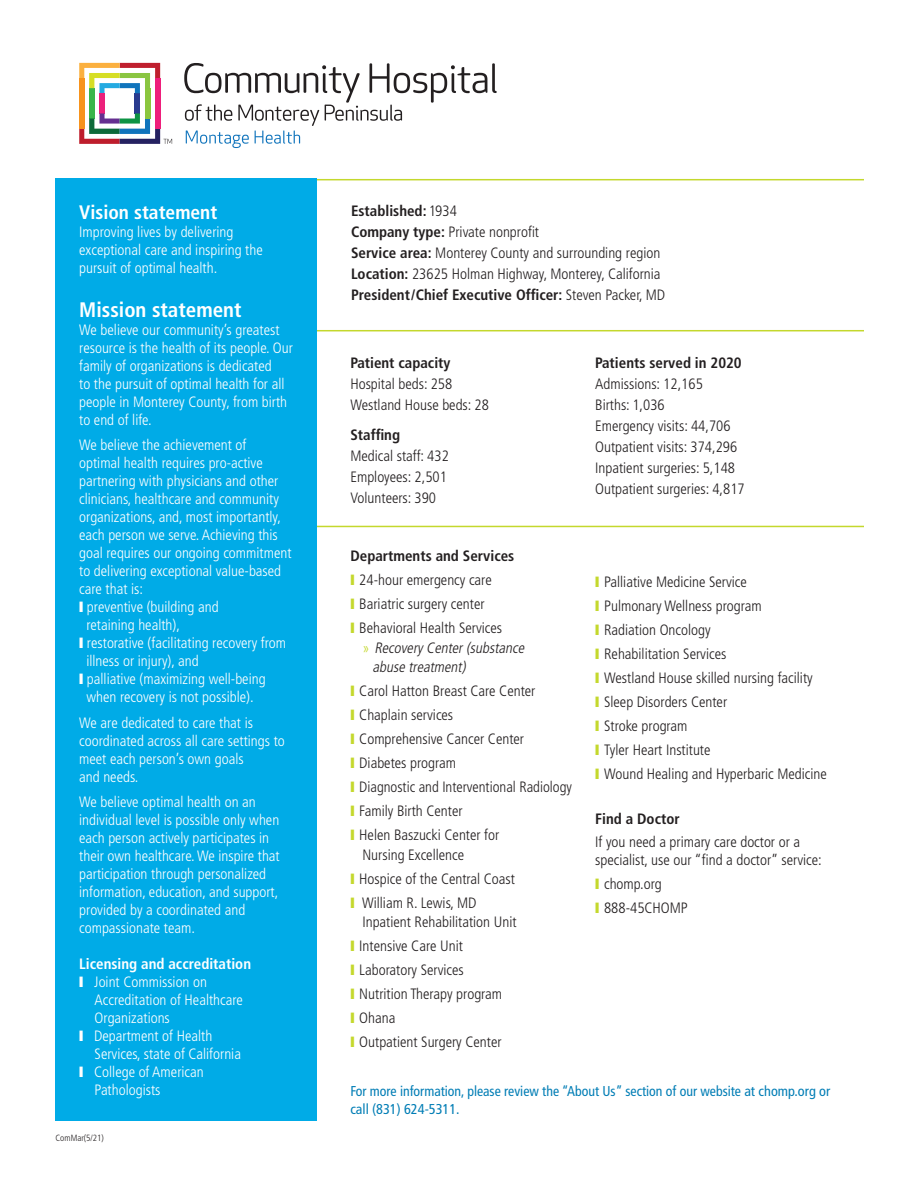
<style>
.page{position:relative;width:918px;height:1188px;background:#fff}
.page>*{position:absolute;margin:0;border:0;box-sizing:border-box;transform-origin:0 0}
.t1{font:700 condensed 21px "Frutiger LT Std";color:#fff}
.t2{font:700 condensed 19.5px "Frutiger LT Std";color:#fff}
.t3{font:300 condensed 15px/18px "Frutiger LT Std";color:#fff}
.t4{font:300 condensed 15px/19.5px "Frutiger LT Std";color:#231f20}
.t5{font:700 condensed 15px "Frutiger LT Std";color:#231f20}
.t6{font:italic 300 condensed 15px "Frutiger LT Std";color:#231f20}
.t7{font:700 condensed 15px "Frutiger LT Std";color:#fff}
.t8{font:condensed 14.25px "Frutiger LT Std";color:#007db5}
.t9{font:300 condensed 9px "Frutiger LT Std";color:#231f20}
.s1{font-weight:300}
.s2{font-weight:700}
.s3{color:#c4d82d}
.s4{font-style:normal;color:#c4d82d}
</style>
<div class="page">
<hr style="left:305px;top:526px;width:559px;height:1px;background:#c4d82d">
<hr style="left:56px;top:330px;width:808px;height:1px;background:#c4d82d">
<hr style="left:56px;top:179px;width:808px;height:1px;background:#c4d82d">
<div style="left:56px;top:178px;width:261px;height:942px;background:#00abe7"></div>
<svg style="left:184px;top:63px;width:313px;height:85px"></svg>
<div style="left:155px;top:78px;width:5px;height:51px;background:#ee1e7b"></div>
<div style="left:89px;top:88px;width:5px;height:31px;background:#3ab54a"></div>
<div style="left:145px;top:88px;width:5px;height:31px;background:#8bc63e"></div>
<div style="left:135px;top:93px;width:5px;height:20px;background:#293b8f"></div>
<svg style="left:79px;top:63px;width:81px;height:30px"></svg>
<div style="left:99px;top:93px;width:6px;height:20px;background:#ec217b"></div>
<svg style="left:79px;top:113px;width:93px;height:31px"></svg>
<div style="left:79px;top:78px;width:5px;height:51px;background:#f7931d"></div>
<p class="t2" style="left:79px;top:201px;width:140px">Vision statement</p>
<p class="t3" style="left:79px;top:223px;width:185px">Improving lives by delivering exceptional care and inspiring the pursuit of optimal health.</p>
<p class="t1" style="left:79px;top:297px;width:164px">Mission statement</p>
<p class="t3" style="left:79px;top:321px;width:215px">We believe our community’s greatest resource is the health of its people. Our family of organizations is dedicated<br>to the pursuit of optimal health for all people in Monterey County, from birth to end of life.</p>
<p class="t3" style="left:79px;top:436px;width:169px">We believe the achievement of</p>
<p class="t3" style="left:79px;top:454px;width:185px">optimal health requires pro-active</p>
<p class="t3" style="left:79px;top:472px;width:201px">partnering with physicians and other</p>
<p class="t3" style="left:79px;top:490px;width:201px">clinicians, healthcare and community</p>
<p class="t3" style="left:79px;top:508px;width:203px">organizations, and, most importantly,</p>
<p class="t3" style="left:79px;top:526px;width:200px">each person we serve. Achieving this</p>
<p class="t3" style="left:79px;top:544px;width:214px">goal requires our ongoing commitment</p>
<p class="t3" style="left:79px;top:562px;width:204px">to delivering exceptional value-based</p>
<p class="t3" style="left:79px;top:580px;width:65px">care that is:</p>
<p class="t3" style="left:79px;top:598px;width:141px">❙ preventive (building and</p>
<p class="t3" style="left:86px;top:616px;width:95px">retaining health),</p>
<p class="t3" style="left:79px;top:634px;width:208px">❙ restorative (facilitating recovery from</p>
<p class="t3" style="left:86px;top:652px;width:114px">illness or injury), and</p>
<p class="t3" style="left:79px;top:670px;width:188px">❙ palliative (maximizing well-being</p>
<p class="t3" style="left:86px;top:688px;width:169px">when recovery is not possible).</p>
<p class="t3" style="left:79px;top:714px;width:207px">We are dedicated to care that is coordinated across all care settings to meet each person’s own goals<br>and needs.</p>
<p class="t3" style="left:79px;top:793px;width:202px">We believe optimal health on an individual level is possible only when each person actively participates in their own healthcare. We inspire that participation through personalized information, education, and support, provided by a coordinated and compassionate team.</p>
<p class="t7" style="left:79px;top:955px;width:173px">Licensing and accreditation</p>
<p class="t3" style="left:95px;top:973px;width:150px;text-indent:-15px">❙ Joint Commission on<br>Accreditation of Healthcare<br>Organizations</p>
<p class="t3" style="left:95px;top:1027px;width:148px;text-indent:-15px">❙ Department of Health<br>Services, state of California</p>
<p class="t3" style="left:95px;top:1063px;width:111px;text-indent:-15px">❙ College of American<br>Pathologists</p>
<p class="t9" style="left:56px;top:1133px;width:50px">ComMar(5/21)</p>
<p class="t5" style="left:351px;top:202px;width:107px">Established: <span class="s1">1934</span></p>
<p class="t4" style="left:351px;top:222px;width:190px"><span class="s2">Company type:</span> Private nonprofit</p>
<p class="t4" style="left:351px;top:243px;width:311px"><span class="s2">Service area:</span> Monterey County and surrounding region</p>
<p class="t4" style="left:351px;top:264px;width:311px"><span class="s2">Location:</span> 23625 Holman Highway, Monterey, California</p>
<p class="t5" style="left:351px;top:286px;width:316px">President/Chief Executive Officer: <span class="s1">Steven Packer, MD</span></p>
<p class="t5" style="left:350px;top:354px;width:102px">Patient capacity</p>
<p class="t4" style="left:350px;top:374px;width:103px">Hospital beds: 258</p>
<p class="t4" style="left:350px;top:395px;width:140px">Westland House beds: 28</p>
<p class="t5" style="left:350px;top:426px;width:51px">Staffing</p>
<p class="t4" style="left:350px;top:446px;width:100px">Medical staff: 432</p>
<p class="t4" style="left:350px;top:467px;width:98px">Employees: 2,501</p>
<p class="t4" style="left:350px;top:488px;width:87px">Volunteers: 390</p>
<p class="t5" style="left:350px;top:547px;width:165px">Departments and Services</p>
<p class="t4" style="left:350px;top:571px;width:143px"><span class="s3">❙</span> 24-hour emergency care</p>
<p class="t4" style="left:350px;top:595px;width:136px"><span class="s3">❙</span> Bariatric surgery center</p>
<p class="t4" style="left:350px;top:619px;width:153px"><span class="s3">❙</span> Behavioral Health Services</p>
<p class="t6" style="left:362px;top:639px;width:166px"><span class="s4">»</span> RecoveryCenter(substance</p>
<p class="t6" style="left:373px;top:659px;width:98px">abuse treatment)</p>
<p class="t4" style="left:350px;top:682px;width:187px"><span class="s3">❙</span> Carol Hatton Breast Care Center</p>
<p class="t4" style="left:350px;top:706px;width:104px"><span class="s3">❙</span> Chaplain services</p>
<p class="t4" style="left:350px;top:730px;width:175px"><span class="s3">❙</span> Comprehensive Cancer Center</p>
<p class="t4" style="left:350px;top:754px;width:107px"><span class="s3">❙</span> Diabetes program</p>
<p class="t4" style="left:350px;top:778px;width:223px"><span class="s3">❙</span> Diagnostic and Interventional Radiology</p>
<p class="t4" style="left:350px;top:802px;width:114px"><span class="s3">❙</span> Family Birth Center</p>
<p class="t4" style="left:362px;top:826px;width:138px;text-indent:-12px"><span class="s3">❙</span> Helen Baszucki Center for<br>Nursing Excellence</p>
<p class="t4" style="left:350px;top:869px;width:166px"><span class="s3">❙</span> Hospice of the Central Coast</p>
<p class="t4" style="left:362px;top:893px;width:156px;text-indent:-12px"><span class="s3">❙</span> William R. Lewis, MD<br>Inpatient Rehabilitation Unit</p>
<p class="t4" style="left:350px;top:937px;width:114px"><span class="s3">❙</span> Intensive Care Unit</p>
<p class="t4" style="left:350px;top:961px;width:115px"><span class="s3">❙</span> Laboratory Services</p>
<p class="t4" style="left:350px;top:985px;width:153px"><span class="s3">❙</span> Nutrition Therapy program</p>
<p class="t4" style="left:350px;top:1009px;width:47px"><span class="s3">❙</span> Ohana</p>
<p class="t4" style="left:350px;top:1033px;width:153px"><span class="s3">❙</span> Outpatient Surgery Center</p>
<p class="t5" style="left:595px;top:354px;width:148px">Patients served in 2020</p>
<p class="t4" style="left:595px;top:374px;width:109px">Admissions: 12,165</p>
<p class="t4" style="left:595px;top:395px;width:71px">Births: 1,036</p>
<p class="t4" style="left:595px;top:416px;width:137px">Emergency visits: 44,706</p>
<p class="t4" style="left:595px;top:437px;width:144px">Outpatient visits: 374,296</p>
<p class="t4" style="left:595px;top:458px;width:141px">Inpatient surgeries: 5,148</p>
<p class="t4" style="left:595px;top:479px;width:151px">Outpatient surgeries: 4,817</p>
<p class="t4" style="left:595px;top:572px;width:153px"><span class="s3">❙</span> Palliative Medicine Service</p>
<p class="t4" style="left:595px;top:596px;width:168px"><span class="s3">❙</span> Pulmonary Wellness program</p>
<p class="t4" style="left:595px;top:620px;width:117px"><span class="s3">❙</span> Radiation Oncology</p>
<p class="t4" style="left:595px;top:644px;width:133px"><span class="s3">❙</span> Rehabilitation Services</p>
<p class="t4" style="left:595px;top:668px;width:219px"><span class="s3">❙</span> Westland House skilled nursing facility</p>
<p class="t4" style="left:595px;top:692px;width:134px"><span class="s3">❙</span> Sleep Disorders Center</p>
<p class="t4" style="left:595px;top:716px;width:94px"><span class="s3">❙</span> Stroke program</p>
<p class="t4" style="left:595px;top:740px;width:117px"><span class="s3">❙</span> Tyler Heart Institute</p>
<p class="t4" style="left:595px;top:764px;width:233px"><span class="s3">❙</span> Wound Healing and Hyperbaric Medicine</p>
<p class="t5" style="left:595px;top:810px;width:86px">Find a Doctor</p>
<p class="t4" style="left:595px;top:833px;width:228px;line-height:18px">If you need a primary care doctor or a specialist, use our “find a doctor” service:</p>
<p class="t4" style="left:595px;top:874px;width:68px"><span class="s3">❙</span> chomp.org</p>
<p class="t4" style="left:595px;top:898px;width:94px"><span class="s3">❙</span> 888-45CHOMP</p>
<p class="t8" style="left:350px;top:1083px;width:481px">For more information, please review the “About Us” section of our website at chomp.org or</p>
<p class="t8" style="left:350px;top:1101px;width:111px">call (831) 624-5311.</p>
</div>
